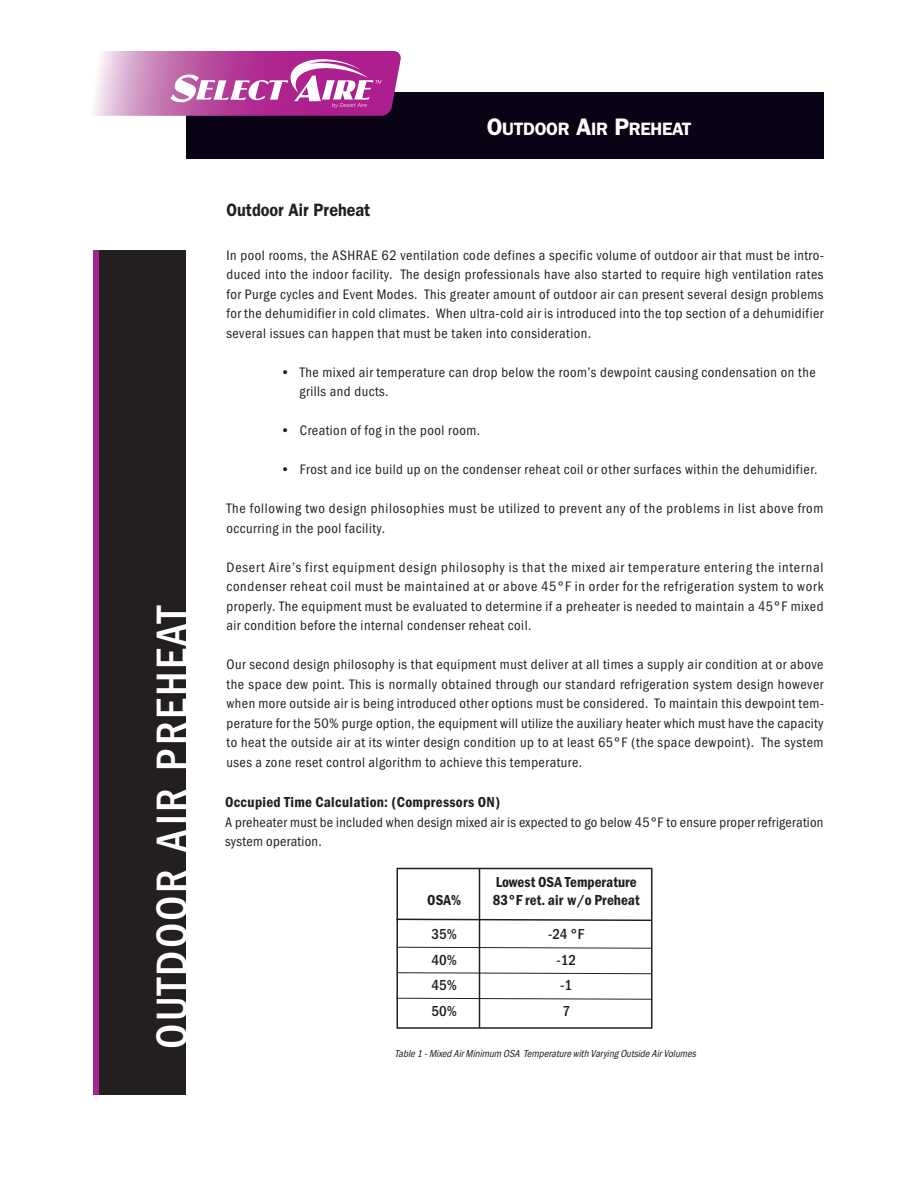
<style>
.page{position:relative;width:918px;height:1188px;background:#fff}
.page>*{position:absolute;margin:0;border:0;box-sizing:border-box;transform-origin:0 0}
.t1{font:500 condensed 45px "Franklin Gothic Itc T";letter-spacing:.05em;color:#fff}
.t2{font:600 18px "Franklin Gothic";letter-spacing:-.02em;color:#fff}
.t3{font:600 18px "Franklin Gothic";color:#231f20;scale:.9 1}
.t4{font:600 condensed 15px "Franklin Gothic Itc T";letter-spacing:.02em;color:#231f20}
.t5{font:600 condensed 15px/18px "Franklin Gothic Itc T";color:#231f20}
.t6{font:500 condensed 15px/25.5px "Franklin Gothic Itc T";color:#231f20;text-align:center}
.t7{font:condensed 14.25px/19.5px "Franklin Gothic Itc T";letter-spacing:.035em;color:#231f20;text-align:justify}
.t8{font:italic condensed 10.5px "Franklin Gothic Itc T";letter-spacing:-.005em;color:#231f20}
.s1{font-size:24px}
</style>
<div class="page">
<div style="left:186px;top:92px;width:638px;height:67px;background:#0a0215"></div>
<div style="left:94px;top:247px;width:91px;height:848px;background:#231f20"></div>
<div style="left:94px;top:241px;width:5px;height:858px;background:#a6228e"></div>
<div style="left:82px;top:1095px;width:105px;height:18px;background:#fff"></div>
<div style="left:75px;top:233px;width:111px;height:17px;background:#fff"></div>
<svg style="left:93px;top:51px;width:308px;height:65px;background:#c36cb0"></svg>
<div style="left:396px;top:868px;width:256px;height:161px;border:2px solid #231f20"></div>
<svg style="left:396px;top:918px;width:257px;height:4px"></svg>
<svg style="left:396px;top:947px;width:256px;height:2px"></svg>
<svg style="left:396px;top:972px;width:256px;height:2px"></svg>
<svg style="left:396px;top:998px;width:256px;height:2px"></svg>
<hr style="left:479px;top:869px;width:1px;height:159px;background:#231f20">
<h1 class="t1" style="left:145px;top:1049px;width:445px;rotate:-90deg">OUTDOOR AIR PREHEAT</h1>
<p class="t2" style="left:487px;top:118px;width:206px"><span class="s1">O</span>UTDOOR <span class="s1">A</span>IR <span class="s1">P</span>REHEAT</p>
<p class="t3" style="left:227px;top:200px;width:161px">Outdoor Air Preheat</p>
<p class="t7" style="left:227px;top:245px;width:599px">In pool rooms, the ASHRAE 62 ventilation code defines a specific volume of outdoor air that must be intro&shy;duced into the indoor facility. The design professionals have also started to require high ventilation rates for Purge cycles and Event Modes. This greater amount of outdoor air can present several design problems for the dehumidifier in cold climates. When ultra-cold air is introduced into the top section of a dehumidifier several issues can happen that must be taken into consideration.</p>
<p class="t7" style="left:299px;top:362px;width:518px;text-indent:-19px">• The mixed air temperature can drop below the room’s dewpoint causing condensation on the grills and ducts.</p>
<p class="t7" style="left:281px;top:421px;width:201px">• Creation of fog in the pool room.</p>
<p class="t7" style="left:281px;top:460px;width:538px">• Frost and ice build up on the condenser reheat coil or other surfaces within the dehumidifier.</p>
<p class="t7" style="left:227px;top:499px;width:599px">The following two design philosophies must be utilized to prevent any of the problems in list above from occurring in the pool facility.</p>
<p class="t7" style="left:227px;top:557px;width:599px">Desert Aire’s first equipment design philosophy is that the mixed air temperature entering the internal condenser reheat coil must be maintained at or above 45°F in order for the refrigeration system to work properly. The equipment must be evaluated to determine if a preheater is needed to maintain a 45°F mixed air condition before the internal condenser reheat coil.</p>
<p class="t7" style="left:227px;top:655px;width:599px">Our second design philosophy is that equipment must deliver at all times a supply air condition at or above the space dew point. This is normally obtained through our standard refrigeration system design however when more outside air is being introduced other options must be considered. To maintain this dewpoint tem&shy;perature for the 50% purge option, the equipment will utilize the auxiliary heater which must have the capacity to heat the outside air at its winter design condition up to at least 65°F (the space dewpoint). The system uses a zone reset control algorithm to achieve this temperature.</p>
<p class="t4" style="left:225px;top:793px;width:277px">Occupied Time Calculation: (Compressors ON)</p>
<p class="t7" style="left:225px;top:812px;width:600px">A preheater must be included when design mixed air is expected to go below 45°F to ensure proper refrigeration system operation.</p>
<p class="t4" style="left:427px;top:891px;width:35px">OSA%</p>
<p class="t6" style="left:431px;top:921px;width:27px;text-align:justify">35% 40% 45% 50%</p>
<p class="t5" style="left:493px;top:873px;width:148px">Lowest OSA Temperature<br>83°F ret. air w/o Preheat</p>
<p class="t6" style="left:548px;top:921px;width:38px">-24 °F -12<br>-1<br>7</p>
<p class="t8" style="left:395px;top:1047px;width:304px">Table 1 - Mixed Air Minimum OSA Temperature with Varying Outside Air Volumes</p>
</div>
